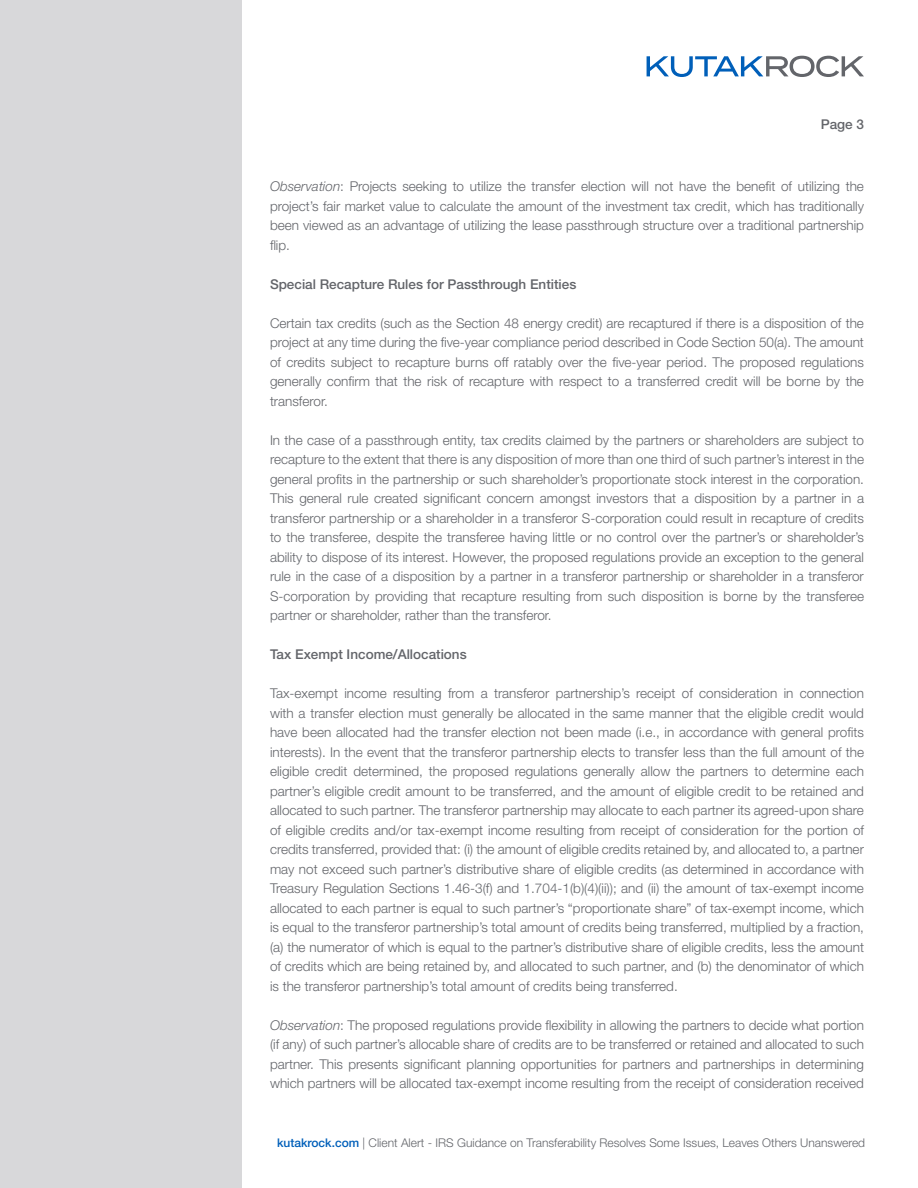
<style>
.page{position:relative;width:918px;height:1188px;background:#fff}
.page>*{position:absolute;margin:0;border:0;box-sizing:border-box;transform-origin:0 0}
.t1{font:300 13.5px/19.5px "Helvetica Neue LT Std";color:#63656a;text-align:justify}
.t2{font:500 13.5px "Helvetica Neue LT Std";color:#63656a}
.t3{font:300 12px "Helvetica Neue LT Std";color:#63656a}
.s1{font-style:italic}
.s2{font-weight:500;color:#005fb9}
</style>
<div class="page">
<div style="left:0;top:0;width:241px;height:1188px;background:#d8d8da"></div>
<svg style="left:647px;top:56px;width:217px;height:21px"></svg>
<p class="t2" style="left:821px;top:116px;width:45px">Page 3</p>
<p class="t1" style="left:270px;top:176px;width:596px"><span class="s1">Observation</span>: Projects seeking to utilize the transfer election will not have the benefit of utilizing the project’s fair market value to calculate the amount of the investment tax credit, which has traditionally been viewed as an advantage of utilizing the lease passthrough structure over a traditional partnership flip.</p>
<p class="t2" style="left:270px;top:276px;width:308px">Special Recapture Rules for Passthrough Entities</p>
<p class="t1" style="left:270px;top:313px;width:595px">Certain tax credits (such as the Section 48 energy credit) are recaptured if there is a disposition of the project at any time during the five-year compliance period described in Code Section 50(a). The amount of credits subject to recapture burns off ratably over the five-year period. The proposed regulations generally confirm that the risk of recapture with respect to a transferred credit will be borne by the transferor.</p>
<p class="t1" style="left:270px;top:430px;width:596px">In the case of a passthrough entity, tax credits claimed by the partners or shareholders are subject to recapture to the extent that there is any disposition of more than one third of such partner’s interest in the general profits in the partnership or such shareholder’s proportionate stock interest in the corporation.<br>This general rule created significant concern amongst investors that a disposition by a partner in a transferor partnership or a shareholder in a transferor S-corporation could result in recapture of credits to the transferee, despite the transferee having little or no control over the partner’s or shareholder’s ability to dispose of its interest. However, the proposed regulations provide an exception to the general rule in the case of a disposition by a partner in a transferor partnership or shareholder in a transferor S-corporation by providing that recapture resulting from such disposition is borne by the transferee partner or shareholder, rather than the transferor.</p>
<p class="t2" style="left:270px;top:646px;width:198px">Tax Exempt Income/Allocations</p>
<p class="t1" style="left:270px;top:683px;width:596px">Tax-exempt income resulting from a transferor partnership’s receipt of consideration in connection with a transfer election must generally be allocated in the same manner that the eligible credit would have been allocated had the transfer election not been made (i.e., in accordance with general profits interests). In the event that the transferor partnership elects to transfer less than the full amount of the eligible credit determined, the proposed regulations generally allow the partners to determine each partner’s eligible credit amount to be transferred, and the amount of eligible credit to be retained and allocated to such partner. The transferor partnership may allocate to each partner its agreed-upon share of eligible credits and/or tax-exempt income resulting from receipt of consideration for the portion of credits transferred, provided that: (i) the amount of eligible credits retained by, and allocated to, a partner may not exceed such partner’s distributive share of eligible credits (as determined in accordance with Treasury Regulation Sections 1.46-3(f) and 1.704-1(b)(4)(ii)); and (ii) the amount of tax-exempt income allocated to each partner is equal to such partner’s “proportionate share” of tax-exempt income, which is equal to the transferor partnership’s total amount of credits being transferred, multiplied by a fraction, (a) the numerator of which is equal to the partner’s distributive share of eligible credits, less the amount of credits which are being retained by, and allocated to such partner, and (b) the denominator of which is the transferor partnership’s total amount of credits being transferred.</p>
<p class="t1" style="left:270px;top:1015px;width:596px"><span class="s1">Observation</span>: The proposed regulations provide flexibility in allowing the partners to decide what portion (if any) of such partner’s allocable share of credits are to be transferred or retained and allocated to such partner. This presents significant planning opportunities for partners and partnerships in determining which partners will be allocated tax-exempt income resulting from the receipt of consideration received</p>
<p class="t3" style="left:277px;top:1136px;width:590px"><span class="s2">kutakrock.com</span> | Client Alert - IRS Guidance on Transferability Resolves Some Issues, Leaves Others Unanswered</p>
</div>
